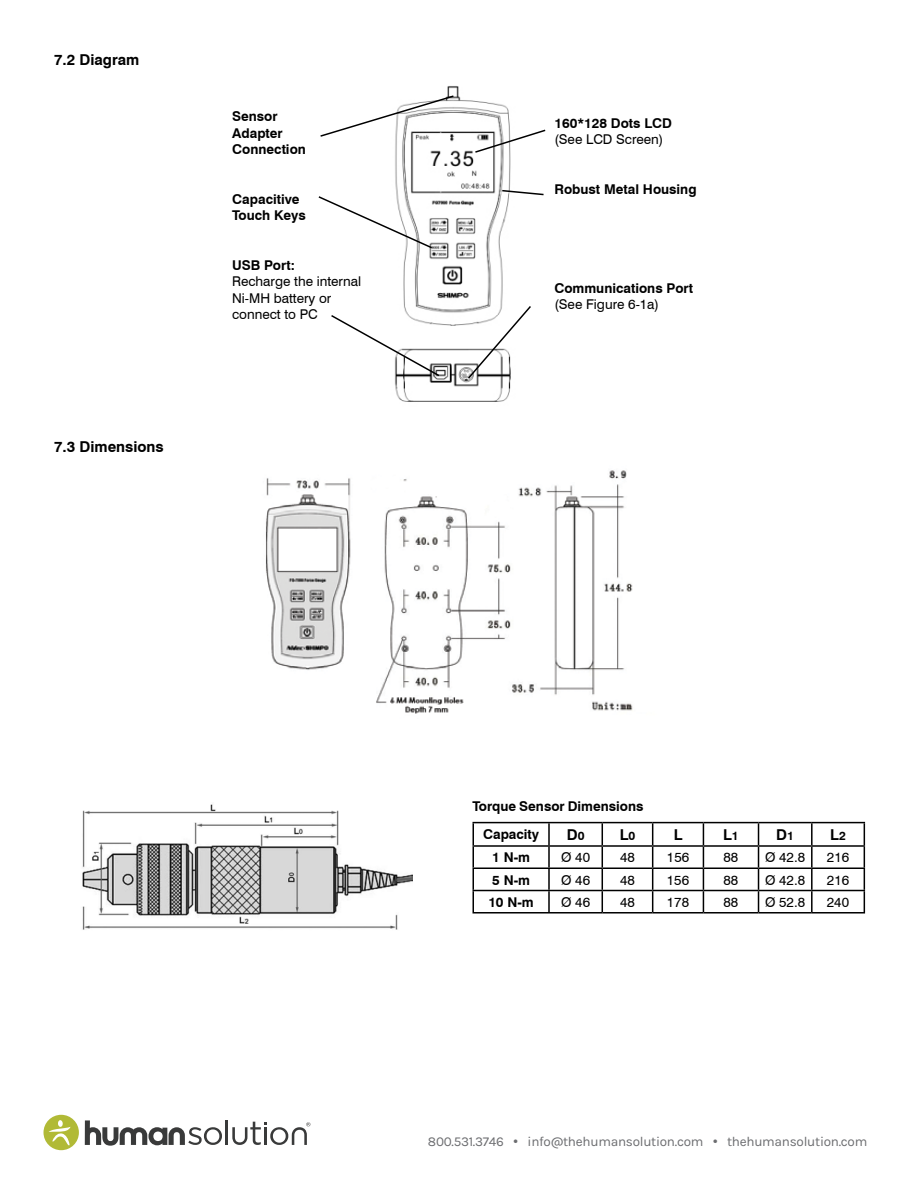
<style>
.page{position:relative;width:918px;height:1188px;background:#fff}
.page>*{position:absolute;margin:0;border:0;box-sizing:border-box;transform-origin:0 0}
.t1{font:700 15px "Swiss 721 BT";color:#000}
.t2{font:700 13.5px/16.5px "Swiss 721 BT";color:#000}
.t3{font:13.5px/16.5px "Swiss 721 BT";color:#000}
.t4{font:13.5px "Karla";letter-spacing:-.02em;color:#6c6d70}
.s1{font-size:12px}
.s2{font-family:"Gotham"}
</style>
<div class="page">
<img style="left:394px;top:86px;width:117px;height:316px">
<svg style="left:320px;top:94px;width:135px;height:44px"></svg>
<svg style="left:318px;top:195px;width:116px;height:55px"></svg>
<svg style="left:331px;top:314px;width:110px;height:64px"></svg>
<svg style="left:466px;top:304px;width:65px;height:76px"></svg>
<svg style="left:501px;top:189px;width:43px;height:7px"></svg>
<svg style="left:474px;top:128px;width:72px;height:26px"></svg>
<img style="left:266px;top:470px;width:367px;height:244px">
<img style="left:82px;top:804px;width:330px;height:126px">
<hr style="left:472px;top:822px;width:77px;height:1px;background:#000">
<hr style="left:472px;top:823px;width:2px;height:22px;background:#000">
<hr style="left:549px;top:822px;width:53px;height:1px;background:#000">
<hr style="left:548px;top:823px;width:2px;height:22px;background:#000">
<hr style="left:602px;top:822px;width:51px;height:1px;background:#000">
<hr style="left:653px;top:822px;width:50px;height:1px;background:#000">
<hr style="left:703px;top:822px;width:56px;height:1px;background:#000">
<hr style="left:759px;top:822px;width:53px;height:1px;background:#000">
<hr style="left:812px;top:822px;width:53px;height:1px;background:#000">
<hr style="left:811px;top:823px;width:2px;height:22px;background:#000">
<hr style="left:472px;top:845px;width:77px;height:2px;background:#000">
<hr style="left:472px;top:847px;width:2px;height:21px;background:#000">
<hr style="left:549px;top:845px;width:53px;height:2px;background:#000">
<hr style="left:548px;top:847px;width:2px;height:21px;background:#000">
<hr style="left:602px;top:845px;width:51px;height:2px;background:#000">
<hr style="left:653px;top:845px;width:50px;height:2px;background:#000">
<hr style="left:703px;top:845px;width:56px;height:2px;background:#000">
<hr style="left:759px;top:845px;width:53px;height:2px;background:#000">
<hr style="left:812px;top:845px;width:53px;height:2px;background:#000">
<hr style="left:811px;top:847px;width:2px;height:21px;background:#000">
<hr style="left:472px;top:868px;width:77px;height:1px;background:#000">
<hr style="left:472px;top:869px;width:2px;height:21px;background:#000">
<hr style="left:549px;top:868px;width:53px;height:1px;background:#000">
<hr style="left:548px;top:869px;width:2px;height:21px;background:#000">
<hr style="left:602px;top:868px;width:51px;height:1px;background:#000">
<hr style="left:653px;top:868px;width:50px;height:1px;background:#000">
<hr style="left:703px;top:868px;width:56px;height:1px;background:#000">
<hr style="left:759px;top:868px;width:53px;height:1px;background:#000">
<hr style="left:812px;top:868px;width:53px;height:1px;background:#000">
<hr style="left:811px;top:869px;width:2px;height:21px;background:#000">
<hr style="left:472px;top:890px;width:77px;height:1px;background:#000">
<hr style="left:472px;top:891px;width:2px;height:21px;background:#000">
<hr style="left:549px;top:890px;width:53px;height:1px;background:#000">
<hr style="left:548px;top:891px;width:2px;height:21px;background:#000">
<hr style="left:602px;top:890px;width:51px;height:1px;background:#000">
<svg style="left:602px;top:823px;width:1px;height:89px"></svg>
<hr style="left:653px;top:890px;width:50px;height:1px;background:#000">
<svg style="left:652px;top:823px;width:1px;height:89px"></svg>
<hr style="left:703px;top:890px;width:56px;height:1px;background:#000">
<svg style="left:703px;top:823px;width:1px;height:89px"></svg>
<hr style="left:759px;top:890px;width:53px;height:1px;background:#000">
<svg style="left:758px;top:823px;width:1px;height:89px"></svg>
<hr style="left:812px;top:890px;width:53px;height:1px;background:#000">
<hr style="left:811px;top:891px;width:2px;height:21px;background:#000">
<svg style="left:864px;top:823px;width:1px;height:89px"></svg>
<hr style="left:472px;top:912px;width:77px;height:2px;background:#000">
<hr style="left:549px;top:912px;width:53px;height:2px;background:#000">
<hr style="left:602px;top:912px;width:51px;height:2px;background:#000">
<hr style="left:653px;top:912px;width:50px;height:2px;background:#000">
<hr style="left:703px;top:912px;width:56px;height:2px;background:#000">
<hr style="left:759px;top:912px;width:53px;height:2px;background:#000">
<hr style="left:812px;top:912px;width:53px;height:2px;background:#000">
<svg style="left:44px;top:1114px;width:267px;height:37px"></svg>
<p class="t1" style="left:54px;top:51px;width:87px">7.2 Diagram</p>
<p class="t1" style="left:54px;top:438px;width:111px">7.3 Dimensions</p>
<p class="t2" style="left:232px;top:108px;width:75px">Sensor<br>Adapter<br>Connection</p>
<p class="t2" style="left:232px;top:191px;width:75px">Capacitive<br>Touch Keys</p>
<p class="t2" style="left:232px;top:257px;width:64px">USB Port:</p>
<p class="t3" style="left:232px;top:273px;width:131px">Recharge the internal<br>Ni-MH battery or connect to PC</p>
<p class="t2" style="left:554px;top:115px;width:119px">160*128 Dots LCD</p>
<p class="t3" style="left:554px;top:131px;width:111px">(See LCD Screen)</p>
<p class="t2" style="left:554px;top:181px;width:144px">Robust Metal Housing</p>
<p class="t2" style="left:554px;top:280px;width:140px">Communications Port</p>
<p class="t3" style="left:554px;top:296px;width:106px">(See Figure 6-1a)</p>
<p class="t2" style="left:483px;top:793px;width:162px;line-height:27.6px;text-indent:-11px">Torque Sensor Dimensions<br>Capacity</p>
<p class="t1" style="left:567px;top:826px;width:19px">D<span class="s1">0</span></p>
<p class="t1" style="left:620px;top:826px;width:17px">L<span class="s1">0</span></p>
<p class="t1" style="left:674px;top:826px;width:10px">L</p>
<p class="t1" style="left:723px;top:826px;width:17px">L<span class="s1">1</span></p>
<p class="t1" style="left:776px;top:826px;width:19px">D<span class="s1">1</span></p>
<p class="t1" style="left:830px;top:826px;width:17px">L<span class="s1">2</span></p>
<p class="t2" style="left:492px;top:849px;width:39px">1 N-m</p>
<p class="t3" style="left:561px;top:849px;width:30px">Ø 40</p>
<p class="t3" style="left:620px;top:849px;width:16px">48</p>
<p class="t3" style="left:667px;top:849px;width:24px">156</p>
<p class="t3" style="left:724px;top:849px;width:16px">88</p>
<p class="t3" style="left:765px;top:849px;width:42px">Ø 42.8</p>
<p class="t3" style="left:827px;top:849px;width:24px">216</p>
<p class="t2" style="left:492px;top:871px;width:39px">5 N-m</p>
<p class="t3" style="left:561px;top:871px;width:30px">Ø 46</p>
<p class="t3" style="left:620px;top:871px;width:16px">48</p>
<p class="t3" style="left:667px;top:871px;width:24px">156</p>
<p class="t3" style="left:724px;top:871px;width:16px">88</p>
<p class="t3" style="left:765px;top:871px;width:42px">Ø 42.8</p>
<p class="t3" style="left:827px;top:871px;width:24px">216</p>
<p class="t2" style="left:488px;top:894px;width:47px">10 N-m</p>
<p class="t3" style="left:561px;top:894px;width:30px">Ø 46</p>
<p class="t3" style="left:620px;top:894px;width:16px">48</p>
<p class="t3" style="left:667px;top:894px;width:24px">178</p>
<p class="t3" style="left:724px;top:894px;width:16px">88</p>
<p class="t3" style="left:765px;top:894px;width:42px">Ø 52.8</p>
<p class="t3" style="left:827px;top:894px;width:24px">240</p>
<p class="t4" style="left:428px;top:1135px;width:441px">800.531.3746 <span class="s2">•</span> info@thehumansolution.com <span class="s2">•</span> thehumansolution.com</p>
</div>
